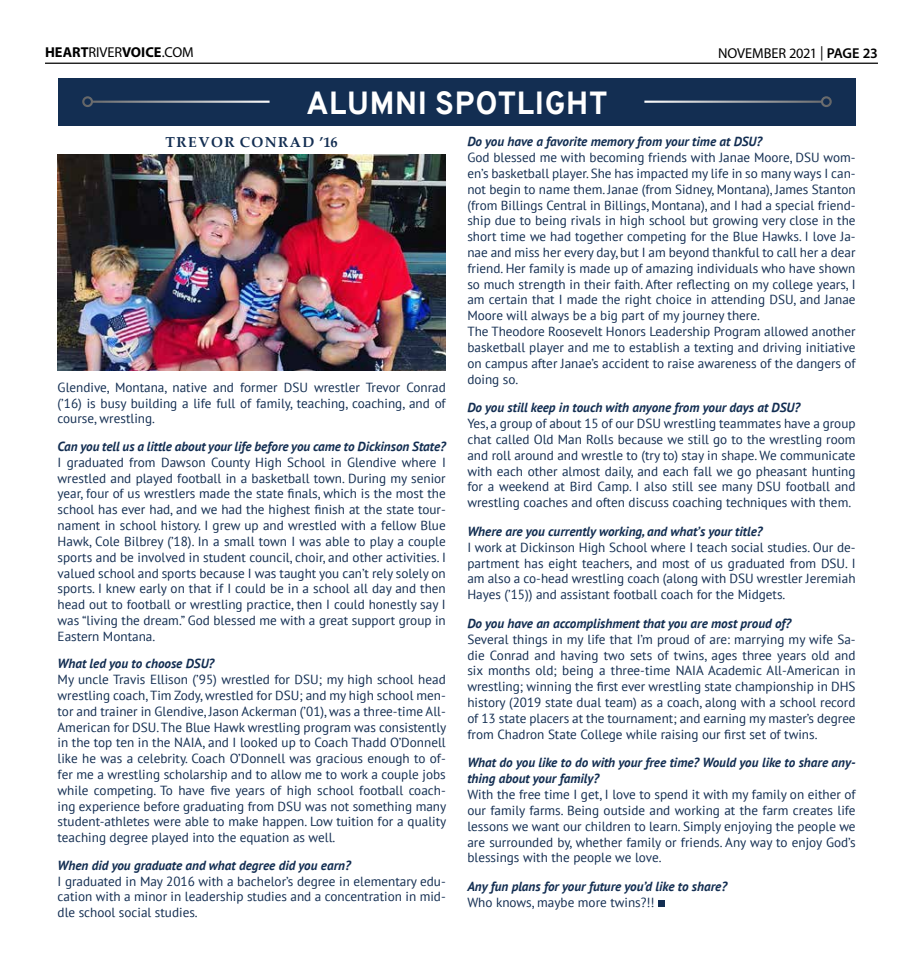
<style>
.page{position:relative;width:923px;height:968px;background:#fff}
.page>*{position:absolute;margin:0;border:0;box-sizing:border-box;transform-origin:0 0}
.t1{font:700 31.88px "Overpass";letter-spacing:.005em;color:#fff;scale:.96 1}
.t2{font:700 14.38px "Myriad Pro";letter-spacing:.005em;color:#000}
.t3{font:14.38px "Myriad Pro";letter-spacing:-.01em;color:#000}
.t4{font:700 14.38px "Palatino Linotype";letter-spacing:.1em;color:#132e52}
.t5{font:13.12px/15.8px "PT Sans";color:#132e52;text-align:justify}
.t6{font:italic 700 13.12px/15.8px "PT Sans";color:#132e52}
.s1{font-weight:400}
.s2{font-weight:600}
</style>
<div class="page">
<hr style="left:45px;top:63px;width:833px;height:1px;background:#000">
<div style="left:58px;top:78px;width:797px;height:47px;background:#132e52"></div>
<hr style="left:92px;top:101px;width:177px;height:2px;background:#fff">
<div style="left:82px;top:96px;width:11px;height:11px;border:2px solid #fff;border-radius:50%"></div>
<hr style="left:644px;top:101px;width:178px;height:2px;background:#fff">
<div style="left:820px;top:96px;width:11px;height:11px;border:2px solid #fff;border-radius:50%"></div>
<img style="left:58px;top:155px;width:388px;height:216px">
<svg style="left:658px;top:900px;width:6px;height:6px"></svg>
<p class="t2" style="left:45px;top:43px;width:150px">HEART<span class="s1">RIVER</span>VOICE<span class="s1">.COM</span></p>
<p class="t3" style="left:718px;top:44px;width:161px">NOVEMBER 2021 | <span class="s2">PAGE 23</span></p>
<h1 class="t1" style="left:306px;top:83px;width:316px">ALUMNI SPOTLIGHT</h1>
<p class="t4" style="left:166px;top:132px;width:174px">TREVOR CONRAD ’16</p>
<p class="t6" style="left:467px;top:134px;width:296px">Do you have a favorite memory from your time at DSU?</p>
<p class="t5" style="left:467px;top:149px;width:390px;text-align:left">God blessed me with becoming friends with Janae Moore, DSU wom&shy;en’s basketball player. She has impacted my life in so many ways I can&shy;not begin to name them. Janae (from Sidney, Montana), James Stanton (from Billings Central in Billings, Montana), and I had a special friend&shy;ship due to being rivals in high school but growing very close in the short time we had together competing for the Blue Hawks. I love Ja&shy;nae and miss her every day, but I am beyond thankful to call her a dear friend. Her family is made up of amazing individuals who have shown so much strength in their faith. After reflecting on my college years, I am certain that I made the right choice in attending DSU, and Janae Moore will always be a big part of my journey there.<br>The Theodore Roosevelt Honors Leadership Program allowed another basketball player and me to establish a texting and driving initiative on campus after Janae’s accident to raise awareness of the dangers of doing so.</p>
<p class="t6" style="left:467px;top:399px;width:334px">Do you still keep in touch with anyone from your days at DSU?</p>
<p class="t5" style="left:467px;top:415px;width:390px">Yes, a group of about 15 of our DSU wrestling teammates have a group chat called Old Man Rolls because we still go to the wrestling room and roll around and wrestle to (try to) stay in shape. We communicate with each other almost daily, and each fall we go pheasant hunting for a weekend at Bird Camp. I also still see many DSU football and wrestling coaches and often discuss coaching techniques with them.</p>
<p class="t6" style="left:467px;top:523px;width:296px">Where are you currently working, and what’s your title?</p>
<p class="t5" style="left:467px;top:539px;width:390px">I work at Dickinson High School where I teach social studies. Our de&shy;partment has eight teachers, and most of us graduated from DSU. I am also a co-head wrestling coach (along with DSU wrestler Jeremiah Hayes (’15)) and assistant football coach for the Midgets.</p>
<p class="t6" style="left:467px;top:615px;width:325px">Do you have an accomplishment that you are most proud of?</p>
<p class="t5" style="left:467px;top:631px;width:390px">Several things in my life that I’m proud of are: marrying my wife Sa&shy;die Conrad and having two sets of twins, ages three years old and six months old; being a three-time NAIA Academic All-American in wrestling; winning the first ever wrestling state championship in DHS history (2019 state dual team) as a coach, along with a school record of 13 state placers at the tournament; and earning my master’s degree from Chadron State College while raising our first set of twins.</p>
<p class="t6" style="left:467px;top:754px;width:390px">What do you like to do with your free time? Would you like to share any&shy;thing about your family?</p>
<p class="t5" style="left:467px;top:786px;width:390px">With the free time I get, I love to spend it with my family on either of our family farms. Being outside and working at the farm creates life lessons we want our children to learn. Simply enjoying the people we are surrounded by, whether family or friends. Any way to enjoy God’s blessings with the people we love.</p>
<p class="t6" style="left:467px;top:878px;width:261px">Any fun plans for your future you’d like to share?</p>
<p class="t5" style="left:467px;top:894px;width:189px">Who knows, maybe more twins?!!</p>
<p class="t5" style="left:58px;top:379px;width:389px">Glendive, Montana, native and former DSU wrestler Trevor Conrad (’16) is busy building a life full of family, teaching, coaching, and of course, wrestling.</p>
<p class="t6" style="left:58px;top:438px;width:390px">Can you tell us a little about your life before you came to Dickinson State?</p>
<p class="t5" style="left:58px;top:454px;width:390px">I graduated from Dawson County High School in Glendive where I wrestled and played football in a basketball town. During my senior year, four of us wrestlers made the state finals, which is the most the school has ever had, and we had the highest finish at the state tour&shy;nament in school history. I grew up and wrestled with a fellow Blue Hawk, Cole Bilbrey (’18). In a small town I was able to play a couple sports and be involved in student council, choir, and other activities. I valued school and sports because I was taught you can’t rely solely on sports. I knew early on that if I could be in a school all day and then head out to football or wrestling practice, then I could honestly say I was “living the dream.” God blessed me with a great support group in Eastern Montana.</p>
<p class="t6" style="left:58px;top:655px;width:158px">What led you to choose DSU?</p>
<p class="t5" style="left:58px;top:671px;width:390px">My uncle Travis Ellison (’95) wrestled for DSU; my high school head wrestling coach, Tim Zody, wrestled for DSU; and my high school men&shy;tor and trainer in Glendive, Jason Ackerman (’01), was a three-time All-American for DSU. The Blue Hawk wrestling program was consistently in the top ten in the NAIA, and I looked up to Coach Thadd O’Donnell like he was a celebrity. Coach O’Donnell was gracious enough to of&shy;fer me a wrestling scholarship and to allow me to work a couple jobs while competing. To have five years of high school football coach&shy;ing experience before graduating from DSU was not something many student-athletes were able to make happen. Low tuition for a quality teaching degree played into the equation as well.</p>
<p class="t6" style="left:58px;top:857px;width:294px">When did you graduate and what degree did you earn?</p>
<p class="t5" style="left:58px;top:872px;width:390px">I graduated in May 2016 with a bachelor’s degree in elementary edu&shy;cation with a minor in leadership studies and a concentration in mid&shy;dle school social studies.</p>
</div>
